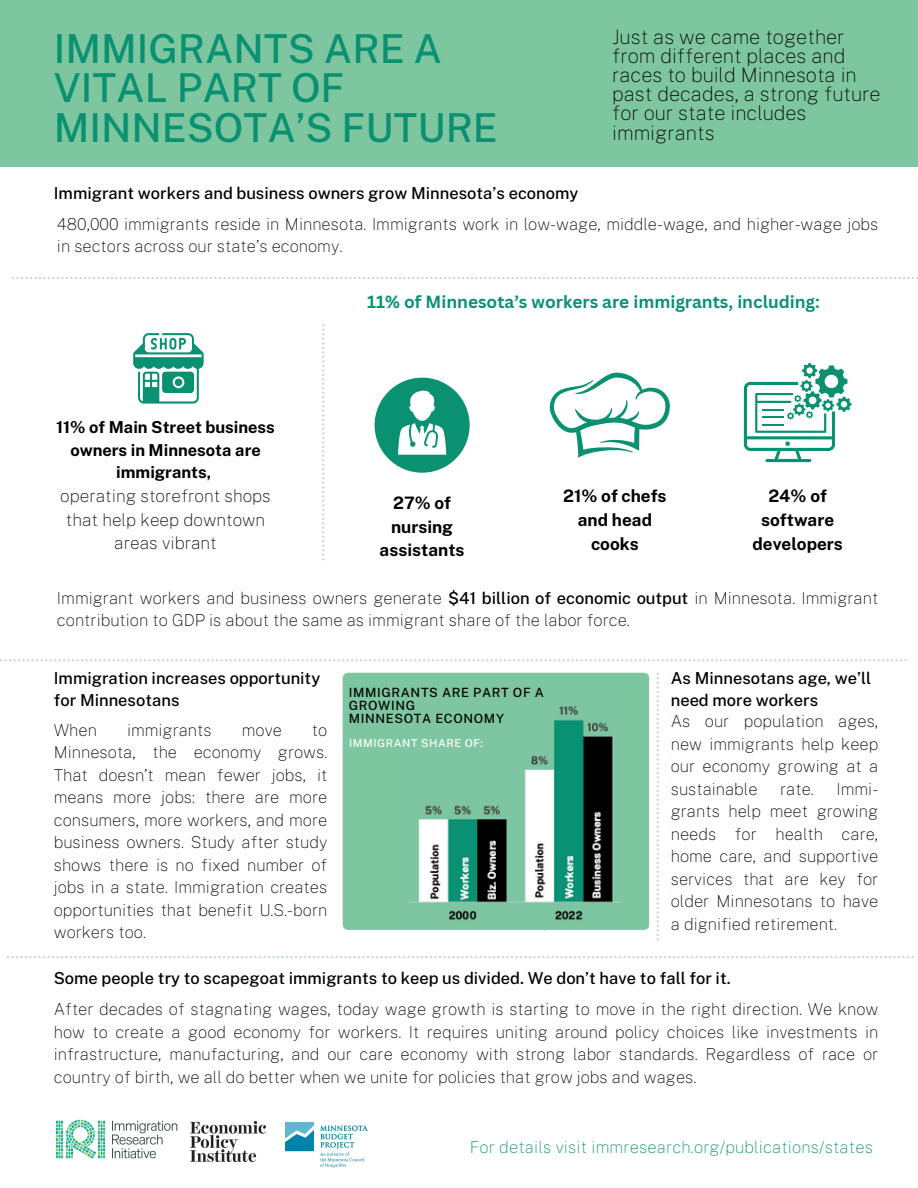
<style>
.page{position:relative;width:918px;height:1188px;background:#fff}
.page>*{position:absolute;margin:0;border:0;box-sizing:border-box;transform-origin:0 0}
.t1{font:500 39.9px/39.3px "Public Sans";color:#0a9172}
.t2{font:100 19.95px/19.2px "Public Sans";color:#000}
.t3{font:100 17.25px/23.7px "Public Sans";color:#000;text-align:center}
.t4{font:700 17.25px "Canva Sans";color:#0a9172}
.t5{font:700 17.25px/23.7px "Public Sans";color:#000;text-align:center}
.t6{font:700 17.1px/23.7px "Public Sans";color:#000;text-align:center}
.t7{font:100 16.5px/22.5px "Public Sans";color:#000;text-align:justify}
.t8{font:500 16.5px/22.5px "Public Sans";color:#000}
.t9{font:700 16.5px/22.5px "Public Sans";color:#000;text-align:center}
.t10{font:100 16.5px "Public Sans";letter-spacing:.01em;color:#0a9172}
.t11{font:500 12.75px/12.8px "Public Sans";letter-spacing:.05em;color:#000}
.t12{font:500 10.95px "Public Sans";letter-spacing:.05em;color:#fff}
.s1{font-weight:500}
</style>
<div class="page">
<div style="left:0;top:0;width:918px;height:167px;background:#7dc6a0"></div>
<svg style="left:12px;top:277px;width:906px;height:2px"></svg>
<svg style="left:0;top:659px;width:907px;height:3px"></svg>
<svg style="left:322px;top:324px;width:2px;height:237px"></svg>
<svg style="left:133px;top:333px;width:71px;height:71px"></svg>
<div style="left:343px;top:673px;width:306px;height:257px;background:#7dc6a0;border-radius:5px"></div>
<svg style="left:657px;top:673px;width:2px;height:268px"></svg>
<svg style="left:7px;top:956px;width:907px;height:2px"></svg>
<img style="left:55px;top:1119px;width:123px;height:40px">
<img style="left:191px;top:1122px;width:75px;height:39px">
<svg style="left:744px;top:363px;width:108px;height:99px"></svg>
<svg style="left:549px;top:372px;width:121px;height:86px"></svg>
<img style="left:410px;top:705px;width:212px;height:215px">
<div style="left:375px;top:378px;width:94px;height:94px;background:#0a9172;border-radius:50%"></div>
<svg style="left:398px;top:390px;width:48px;height:65px"></svg>
<img style="left:285px;top:1123px;width:82px;height:45px">
<p class="t1" style="left:54px;top:29px;width:446px">IMMIGRANTS ARE A<br>VITAL PART OF<br>MINNESOTA’S FUTURE</p>
<h4 class="t2" style="left:612px;top:27px;width:270px">Just as we came together from different places and races to build Minnesota in past decades, a strong future for our state includes immigrants</h4>
<h3 class="t8" style="left:54px;top:182px;width:526px">Immigrant workers and business owners grow Minnesota’s economy</h3>
<p class="t7" style="left:57px;top:212px;width:823px">480,000 immigrants reside in Minnesota. Immigrants work in low-wage, middle-wage, and higher-wage jobs in sectors across our state’s economy.</p>
<p class="t9" style="left:56px;top:416px;width:220px">11% of Main Street business owners in Minnesota are immigrants,</p>
<p class="t3" style="left:60px;top:484px;width:212px">operating storefront shops that help keep downtown areas vibrant</p>
<h3 class="t4" style="left:367px;top:290px;width:454px">11% of Minnesota’s workers are immigrants, including:</h3>
<h5 class="t5" style="left:563px;top:484px;width:105px">21% of chefs and head cooks</h5>
<h4 class="t6" style="left:380px;top:491px;width:87px">27% of nursing assistants</h4>
<h3 class="t5" style="left:753px;top:484px;width:92px">24% of software developers</h3>
<h3 class="t7" style="left:57px;top:586px;width:823px">Immigrant workers and business owners generate <span class="s1">$41 billion of economic output</span> in Minnesota. Immigrant contribution to GDP is about the same as immigrant share of the labor force.</h3>
<h4 class="t8" style="left:671px;top:666px;width:202px">As Minnesotans age, we’ll need more workers</h4>
<h3 class="t8" style="left:54px;top:666px;width:268px">Immigration increases opportunity for Minnesotans</h3>
<p class="t7" style="left:54px;top:718px;width:45px">When</p>
<p class="t7" style="left:127px;top:718px;width:86px">immigrants</p>
<p class="t7" style="left:242px;top:718px;width:42px">move</p>
<h4 class="t11" style="left:349px;top:686px;width:197px">IMMIGRANTS ARE PART OF A<br>GROWING<br>MINNESOTA ECONOMY</h4>
<p class="t7" style="left:671px;top:710px;width:209px">As our population ages, new immigrants help keep our economy growing at a sustainable</p>
<p class="t7" style="left:54px;top:718px;width:275px;text-indent:258px">to Minnesota, the economy grows.<br>That doesn’t mean fewer jobs, it means more jobs: there are more consumers, more workers, and more business owners. Study after study shows there is no fixed number of jobs in a state. Immigration creates opportunities that benefit U.S.-born workers too.</p>
<p class="t12" style="left:349px;top:736px;width:136px">IMMIGRANT SHARE OF:</p>
<p class="t7" style="left:671px;top:778px;width:209px;text-indent:166px">Immi&shy;grants help meet growing needs for health care, home care, and supportive services that are key for older Minnesotans to have a dignified retirement.</p>
<h3 class="t8" style="left:54px;top:966px;width:678px">Some people try to scapegoat immigrants to keep us divided. We don’t have to fall for it.</h3>
<h4 class="t7" style="left:54px;top:998px;width:826px">After decades of stagnating wages, today wage growth is starting to move in the right direction. We know how to create a good economy for workers. It requires uniting around policy choices like investments in infrastructure, manufacturing, and our care economy with strong labor standards. Regardless of race or country of birth, we all do better when we unite for policies that grow jobs and wages.</h4>
<p class="t7" style="left:780px;top:778px;width:35px">rate.</p>
<h3 class="t10" style="left:470px;top:1138px;width:405px">For details visit immresearch.org/publications/states</h3>
</div>
